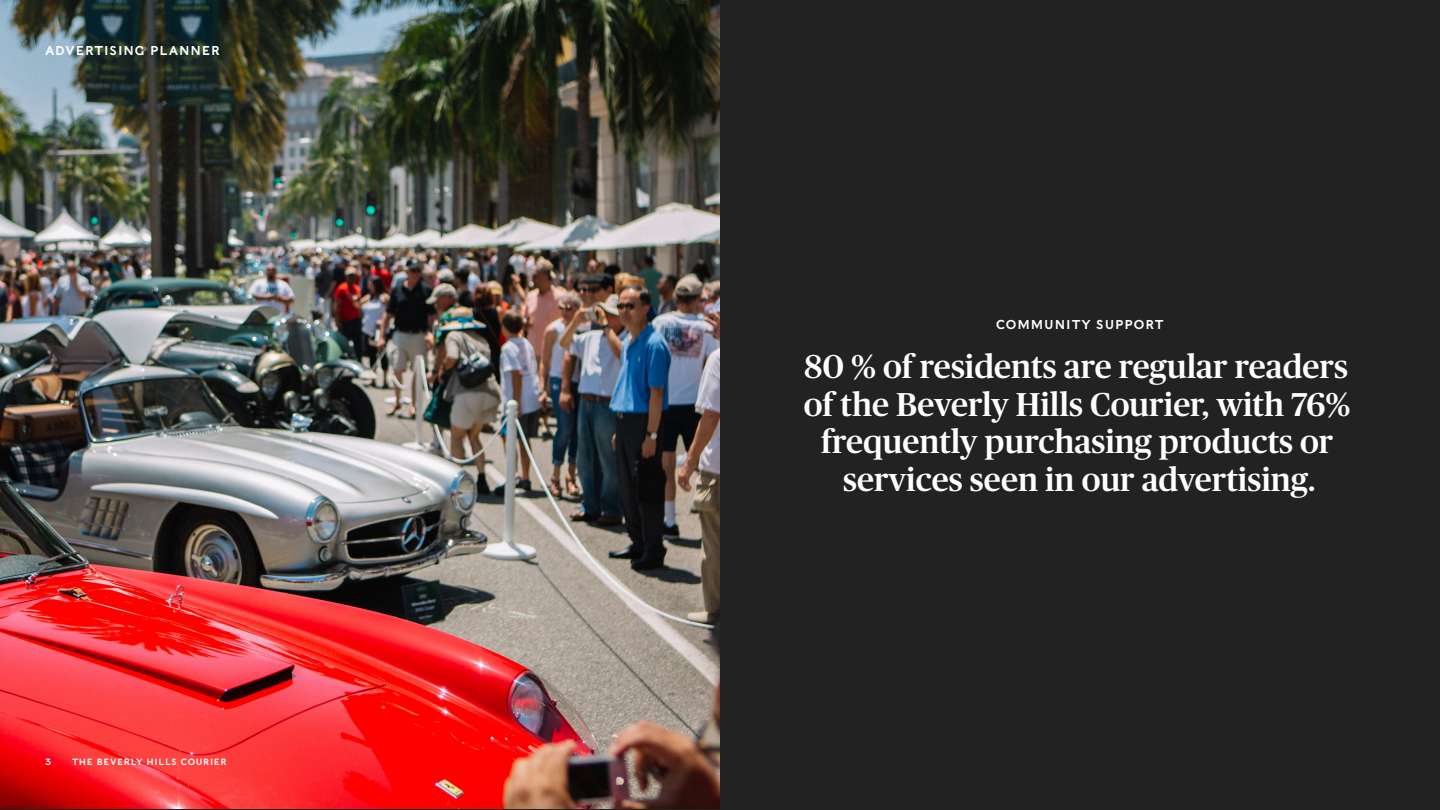
<style>
.page{position:relative;width:1440px;height:810px;background:#222}
.page>*{position:absolute;margin:0;border:0;box-sizing:border-box;transform-origin:0 0}
.t1{font:500 33px/37.5px "Publico";color:#fff;text-align:center}
.t2{font:12.75px "Caslons Egyptian";letter-spacing:.07em;color:#fff}
.t3{font:9px "Caslons Egyptian";letter-spacing:.07em;color:#fff}
</style>
<div class="page">
<img style="left:0;top:0;width:720px;height:808px">
<p class="t2" style="left:45px;top:42px;width:177px">ADVERTISING PLANNER</p>
<p class="t3" style="left:45px;top:756px;width:8px">3</p>
<p class="t3" style="left:72px;top:756px;width:156px">THE BEVERLY HILLS COURIER</p>
<p class="t3" style="left:72px;top:756px;width:132px">BEVERLY HILLS COURIER</p>
<p class="t2" style="left:996px;top:317px;width:169px">COMMUNITY SUPPORT</p>
<p class="t1" style="left:804px;top:348px;width:548px">80 % of residents are regular readers of the Beverly Hills Courier, with 76% frequently purchasing products or services seen in our advertising.</p>
</div>
